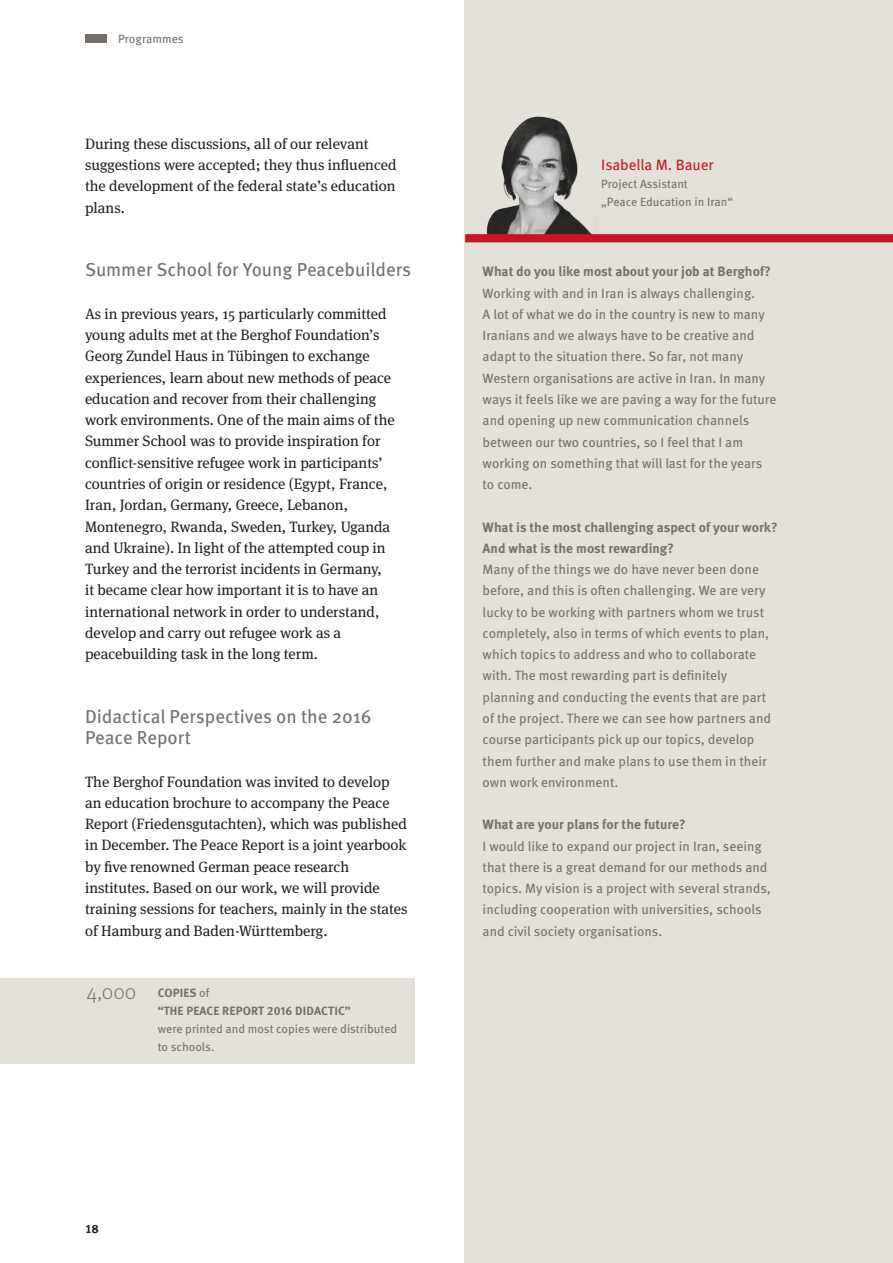
<style>
.page{position:relative;width:893px;height:1263px;background:#fff}
.page>*{position:absolute;margin:0;border:0;box-sizing:border-box;transform-origin:0 0}
.t1{font:300 21px "Meta Pro";color:#776f6c}
.t2{font:18.75px/21.3px "Meta Pro";color:#776f6c}
.t3{font:15px/21.3px "Meta Serif Pro";color:#1d1d1b}
.t4{font:15px "Meta Pro";color:#c91524}
.t5{font:13.5px/21.3px "Meta Pro";color:#776f6c}
.t6{font:700 13.5px/21.3px "Meta Pro";color:#776f6c}
.t7{font:12px/18px "Meta Pro";color:#776f6c}
.t8{font:700 12px/18px "Meta Pro";letter-spacing:.01em;color:#776f6c}
.t9{font:700 12px "Meta Pro";color:#1d1d1b}
.s1{font-weight:400}
</style>
<div class="page">
<div style="left:465px;top:0;width:428px;height:1263px;background:#e4e1da"></div>
<div style="left:85px;top:34px;width:21px;height:9px;background:#776f6c"></div>
<div style="left:0;top:978px;width:415px;height:85px;background:#e4e1da"></div>
<img style="left:487px;top:116px;width:105px;height:118px">
<div style="left:465px;top:234px;width:428px;height:8px;background:#c91524"></div>
<p class="t7" style="left:118px;top:29px;width:67px">Programmes</p>
<p class="t3" style="left:85px;top:132px;width:313px">During these discussions, all of our relevant suggestions were accepted; they thus influenced the development of the federal state’s education plans.</p>
<p class="t2" style="left:85px;top:258px;width:328px">Summer School for Young Peacebuilders</p>
<p class="t3" style="left:85px;top:302px;width:311px">As in previous years, 15 particularly committed young adults met at the Berghof Foundation’s Georg Zundel Haus in Tübingen to exchange experiences, learn about new methods of peace education and recover from their challenging work environments. One of the main aims of the Summer School was to provide inspiration for conflict-sensitive refugee work in participants’ countries of origin or residence (Egypt, France, Iran, Jordan, Germany, Greece, Lebanon, Montenegro, Rwanda, Sweden, Turkey, Uganda and Ukraine). In light of the attempted coup in Turkey and the terrorist incidents in Germany,<br>it became clear how important it is to have an international network in order to understand, develop and carry out refugee work as a peacebuilding task in the long term.</p>
<p class="t2" style="left:85px;top:704px;width:288px">Didactical Perspectives on the 2016<br>Peace Report</p>
<p class="t3" style="left:85px;top:770px;width:324px">The Berghof Foundation was invited to develop an education brochure to accompany the Peace Report (Friedensgutachten), which was published in December. The Peace Report is a joint yearbook by five renowned German peace research institutes. Based on our work, we will provide training sessions for teachers, mainly in the states of Hamburg and Baden-Württemberg.</p>
<h1 class="t1" style="left:87px;top:977px;width:51px">4,000</h1>
<p class="t8" style="left:158px;top:983px;width:195px">COPIES <span class="s1">of<br></span>“THE PEACE REPORT 2016 DIDACTIC”</p>
<p class="t7" style="left:158px;top:1019px;width:241px">were printed and most copies were distributed to schools.</p>
<p class="t9" style="left:85px;top:1220px;width:15px">18</p>
<p class="t4" style="left:601px;top:153px;width:114px">Isabella M. Bauer</p>
<p class="t7" style="left:601px;top:174px;width:133px">Project Assistant<br>„Peace Education in Iran“</p>
<p class="t6" style="left:483px;top:260px;width:290px">What do you like most about your job at Berghof?</p>
<p class="t5" style="left:483px;top:281px;width:295px">Working with and in Iran is always challenging.<br>A lot of what we do in the country is new to many Iranians and we always have to be creative and adapt to the situation there. So far, not many Western organisations are active in Iran. In many ways it feels like we are paving a way for the future and opening up new communication channels between our two countries, so I feel that I am working on something that will last for the years to come.</p>
<p class="t6" style="left:483px;top:515px;width:296px">What is the most challenging aspect of your work?<br>And what is the most rewarding?</p>
<p class="t5" style="left:483px;top:558px;width:290px">Many of the things we do have never been done before, and this is often challenging. We are very lucky to be working with partners whom we trust completely, also in terms of which events to plan, which topics to address and who to collaborate with. The most rewarding part is definitely planning and conducting the events that are part of the project. There we can see how partners and course participants pick up our topics, develop them further and make plans to use them in their own work environment.</p>
<p class="t6" style="left:483px;top:813px;width:204px">What are your plans for the future?</p>
<p class="t5" style="left:483px;top:834px;width:290px">I would like to expand our project in Iran, seeing that there is a great demand for our methods and topics. My vision is a project with several strands, including cooperation with universities, schools and civil society organisations.</p>
</div>
